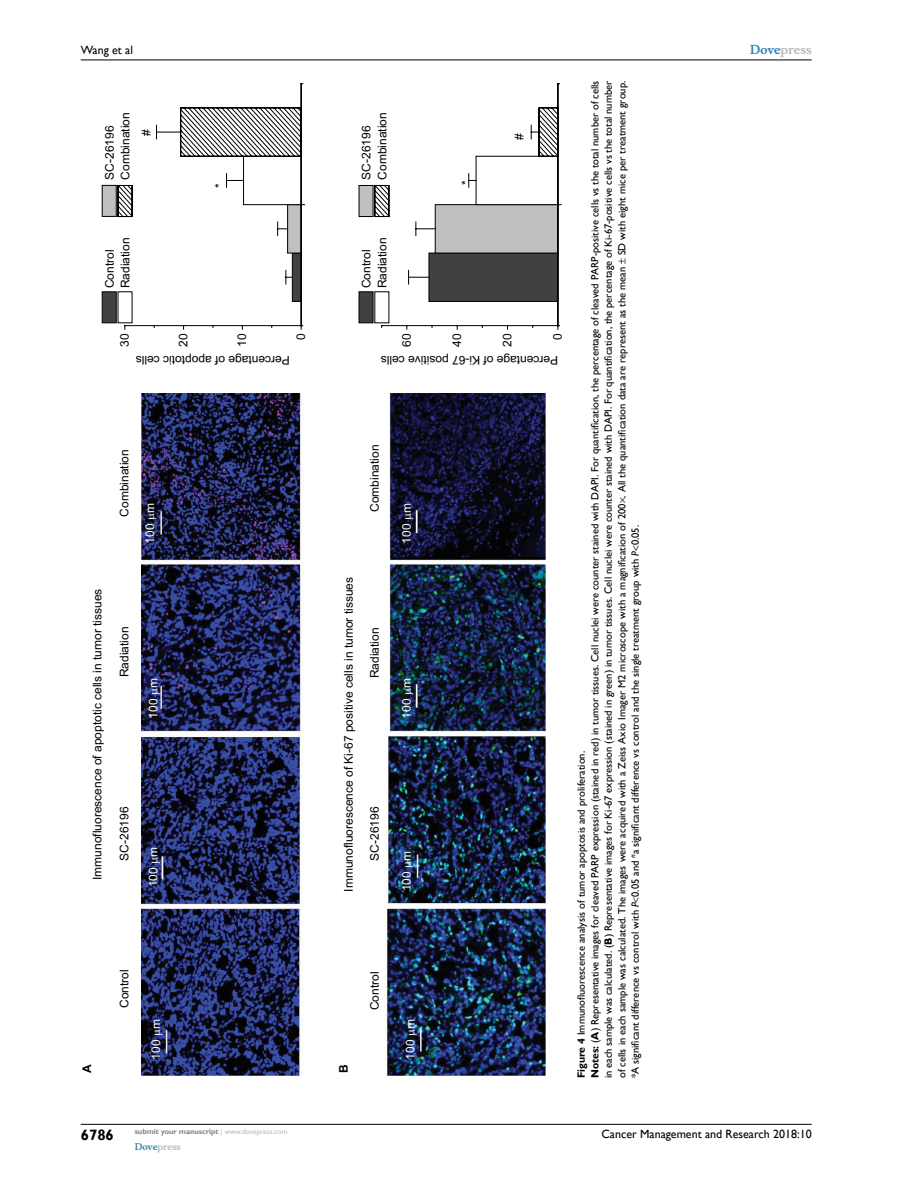
<style>
.page{position:relative;width:918px;height:1188px;background:#fff}
.page>*{position:absolute;margin:0;border:0;box-sizing:border-box;transform-origin:0 0}
.t1{font:700 15px "Gill Sans";color:#000}
.t2{font:12px "Arial";color:#000}
.t3{font:12px "Gill Sans";color:#000}
.t4{font:12px "Arial";color:#fff}
.t5{font:700 12px "Musee";color:#b8babc}
.t6{font:700 12px "Arial";color:#000}
.t7{font:10.5px/13.5px "Gill Sans";color:#000}
.t8{font:700 9px "Musee";color:#b8babc}
.t9{font:700 7.5px "Gill Sans";color:#808285}
.s1{font-weight:700}
.s2{font-style:italic}
.s3{color:#3785ad}
.s4{font-weight:400;color:#b8babc}
</style>
<div class="page">
<hr style="left:81px;top:1124px;width:731px;height:1px;background:#000">
<hr style="left:81px;top:60px;width:731px;height:1px;background:#000">
<img style="left:141px;top:393px;width:405px;height:683px">
<svg style="left:124px;top:83px;width:181px;height:247px"></svg>
<div style="left:102px;top:291px;width:15px;height:32px;background:#414141;border:1px solid #000"></div>
<div style="left:102px;top:185px;width:15px;height:32px;background:#c1c0c0;border:1px solid #000"></div>
<div style="left:118px;top:291px;width:14px;height:32px;background:#fff"></div>
<svg style="left:117px;top:185px;width:16px;height:32px"></svg>
<svg style="left:381px;top:83px;width:181px;height:247px"></svg>
<div style="left:359px;top:291px;width:14px;height:32px;background:#414141;border:1px solid #000"></div>
<div style="left:359px;top:185px;width:14px;height:32px;background:#c1c0c0;border:1px solid #000"></div>
<div style="left:374px;top:291px;width:15px;height:32px;background:#fff"></div>
<svg style="left:374px;top:185px;width:16px;height:32px"></svg>
<svg style="left:405px;top:688px;width:8px;height:6px"></svg>
<svg style="left:405px;top:861px;width:8px;height:6px"></svg>
<svg style="left:409px;top:1030px;width:8px;height:6px"></svg>
<svg style="left:155px;top:1030px;width:8px;height:6px"></svg>
<svg style="left:152px;top:857px;width:8px;height:6px"></svg>
<svg style="left:152px;top:688px;width:8px;height:6px"></svg>
<svg style="left:149px;top:514px;width:8px;height:6px"></svg>
<svg style="left:405px;top:514px;width:8px;height:6px"></svg>
<p class="t3" style="left:81px;top:43px;width:54px">Wang et al</p>
<p class="t2" style="left:117px;top:180px;width:69px;rotate:-90deg">Combination</p>
<p class="t2" style="left:101px;top:180px;width:56px;rotate:-90deg">SC-26196</p>
<p class="t2" style="left:138px;top:136px;width:8px;rotate:-90deg">#</p>
<p class="t2" style="left:211px;top:188px;width:6px;rotate:-90deg">*</p>
<p class="t2" style="left:374px;top:180px;width:69px;rotate:-90deg">Combination</p>
<p class="t2" style="left:358px;top:180px;width:56px;rotate:-90deg">SC-26196</p>
<p class="t2" style="left:458px;top:185px;width:6px;rotate:-90deg">*</p>
<p class="t2" style="left:511px;top:140px;width:8px;rotate:-90deg">#</p>
<p class="t2" style="left:117px;top:288px;width:52px;rotate:-90deg">Radiation</p>
<p class="t2" style="left:101px;top:288px;width:40px;rotate:-90deg">Control</p>
<p class="t2" style="left:374px;top:288px;width:52px;rotate:-90deg">Radiation</p>
<p class="t2" style="left:358px;top:288px;width:40px;rotate:-90deg">Control</p>
<p class="t2" style="left:116px;top:347px;width:15px;rotate:-90deg">30</p>
<p class="t2" style="left:175px;top:347px;width:15px;rotate:-90deg">20</p>
<p class="t2" style="left:234px;top:347px;width:15px;rotate:-90deg">10</p>
<p class="t2" style="left:293px;top:340px;width:8px;rotate:-90deg">0</p>
<p class="t2" style="left:398px;top:347px;width:15px;rotate:-90deg">60</p>
<p class="t2" style="left:449px;top:347px;width:15px;rotate:-90deg">40</p>
<p class="t2" style="left:499px;top:347px;width:15px;rotate:-90deg">20</p>
<p class="t2" style="left:549px;top:340px;width:8px;rotate:-90deg">0</p>
<p class="t2" style="left:290px;top:368px;width:156px;rotate:-180deg">Percentage of apoptotic cells</p>
<p class="t2" style="left:558px;top:368px;width:179px;rotate:-180deg">Percentage of Ki-67 positive cells</p>
<p class="t2" style="left:116px;top:517px;width:69px;rotate:-90deg">Combination</p>
<p class="t2" style="left:366px;top:512px;width:69px;rotate:-90deg">Combination</p>
<p class="t4" style="left:142px;top:544px;width:42px;rotate:-90deg">100 m</p>
<p class="t4" style="left:398px;top:544px;width:42px;rotate:-90deg">100 m</p>
<p class="t2" style="left:89px;top:880px;width:293px;rotate:-90deg">Immunofluorescence of apoptotic cells in tumor tissues</p>
<p class="t2" style="left:340px;top:892px;width:316px;rotate:-90deg">Immunofluorescence of Ki-67 positive cells in tumor tissues</p>
<p class="t2" style="left:116px;top:677px;width:52px;rotate:-90deg">Radiation</p>
<p class="t4" style="left:145px;top:719px;width:42px;rotate:-90deg">100 m</p>
<p class="t2" style="left:116px;top:861px;width:56px;rotate:-90deg">SC-26196</p>
<p class="t4" style="left:145px;top:887px;width:42px;rotate:-90deg">100 m</p>
<p class="t2" style="left:366px;top:678px;width:52px;rotate:-90deg">Radiation</p>
<p class="t2" style="left:366px;top:861px;width:56px;rotate:-90deg">SC-26196</p>
<p class="t4" style="left:398px;top:719px;width:42px;rotate:-90deg">100 m</p>
<p class="t4" style="left:398px;top:891px;width:42px;rotate:-90deg">100 m</p>
<p class="t2" style="left:116px;top:1008px;width:40px;rotate:-90deg">Control</p>
<p class="t4" style="left:148px;top:1060px;width:42px;rotate:-90deg">100 m</p>
<p class="t6" style="left:78px;top:1073px;width:10px;rotate:-90deg">A</p>
<p class="t6" style="left:335px;top:1073px;width:10px;rotate:-90deg">B</p>
<p class="t2" style="left:366px;top:1010px;width:40px;rotate:-90deg">Control</p>
<p class="t4" style="left:402px;top:1060px;width:42px;rotate:-90deg">100 m</p>
<p class="t7" style="left:575px;top:1078px;width:999px;rotate:-90deg"><span class="s1">Figure 4</span> Immunofluorescence analysis of tumor apoptosis and proliferation.<br><span class="s1">Notes:</span> (<span class="s1">A</span>) Representative images for cleaved PARP expression (stained in red) in tumor tissues. Cell nuclei were counter stained with DAPI. For quantification, the percentage of cleaved PARP-positive cells vs the total number of cells in each sample was calculated. (<span class="s1">B</span>) Representative images for Ki-67 expression (stained in green) in tumor tissues. Cell nuclei were counter stained with DAPI. For quantification, the percentage of Ki-67-positive cells vs the total number of cells in each sample was calculated. The images were acquired with a Zeiss Axio Imager M2 microscope with a magnification of 200 . All the quantification data are represent as the mean SD with eight mice per treatment group. *A significant difference vs control with <span class="s2">P</span> 0.05 and <sup>#</sup>a significant difference vs control and the single treatment group with <span class="s2">P</span> 0.05.</p>
<p class="t5" style="left:750px;top:43px;width:63px"><span class="s3">Dove</span>press</p>
<h1 class="t1" style="left:81px;top:1126px;width:35px">6786</h1>
<p class="t9" style="left:135px;top:1127px;width:154px">submit your manuscript <span class="s4">| www.dovepress.com</span></p>
<p class="t8" style="left:135px;top:1141px;width:48px"><span class="s3">Dove</span>press</p>
<p class="t3" style="left:601px;top:1127px;width:212px">Cancer Management and Research 2018:10</p>
</div>
